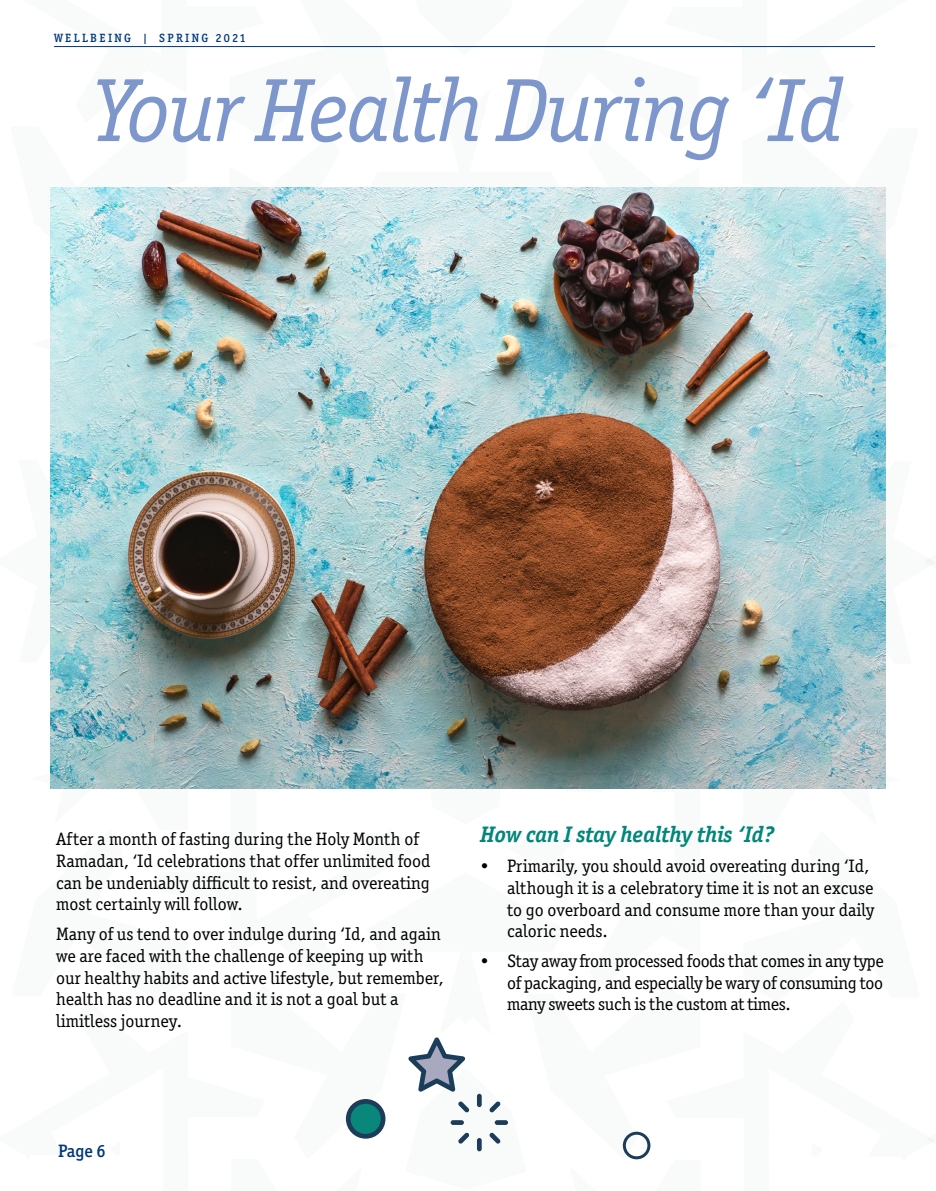
<style>
.page{position:relative;width:936px;height:1191px;background:#fff}
.page>*{position:absolute;margin:0;border:0;box-sizing:border-box;transform-origin:0 0}
.t1{font:italic 90px "Officina Ser ITC Std";letter-spacing:-.02em;color:#7d97cd}
.t2{font:italic 700 22.5px "Officina Ser ITC Std";color:#00867b}
.t3{font:18px/21.6px "Officina Ser ITC Std";color:#000}
.t4{font:500 18px "Officina Ser ITC Std";color:#00377b}
.t5{font:500 12px "Officina Ser ITC Std";letter-spacing:.2em;color:#00377b}
</style>
<div class="page">
<img style="left:50px;top:46px;width:885px;height:1114px">
<p class="t5" style="left:54px;top:31px;width:193px">WELLBEING | SPRING 2021</p>
<h1 class="t1" style="left:93px;top:60px;width:751px">Your Health During ‘Id</h1>
<p class="t3" style="left:56px;top:828px;width:376px">After a month of fasting during the Holy Month of Ramadan, ‘Id celebrations that offer unlimited food can be undeniably difficult to resist, and overeating most certainly will follow.</p>
<p class="t3" style="left:56px;top:923px;width:389px">Many of us tend to over indulge during ‘Id, and again we are faced with the challenge of keeping up with our healthy habits and active lifestyle, but remember, health has no deadline and it is not a goal but a limitless journey.</p>
<p class="t2" style="left:480px;top:821px;width:295px">How can I stay healthy this ‘Id?</p>
<p class="t3" style="left:507px;top:855px;width:368px;text-indent:-27px">• Primarily, you should avoid overeating during ‘Id, although it is a celebratory time it is not an excuse to go overboard and consume more than your daily caloric needs.</p>
<p class="t3" style="left:507px;top:950px;width:378px;text-align:justify;text-indent:-27px">• Stay away from processed foods that comes in any type of packaging, and especially be wary of consuming too many sweets such is the custom at times.</p>
<p class="t4" style="left:58px;top:1140px;width:49px">Page 6</p>
</div>
